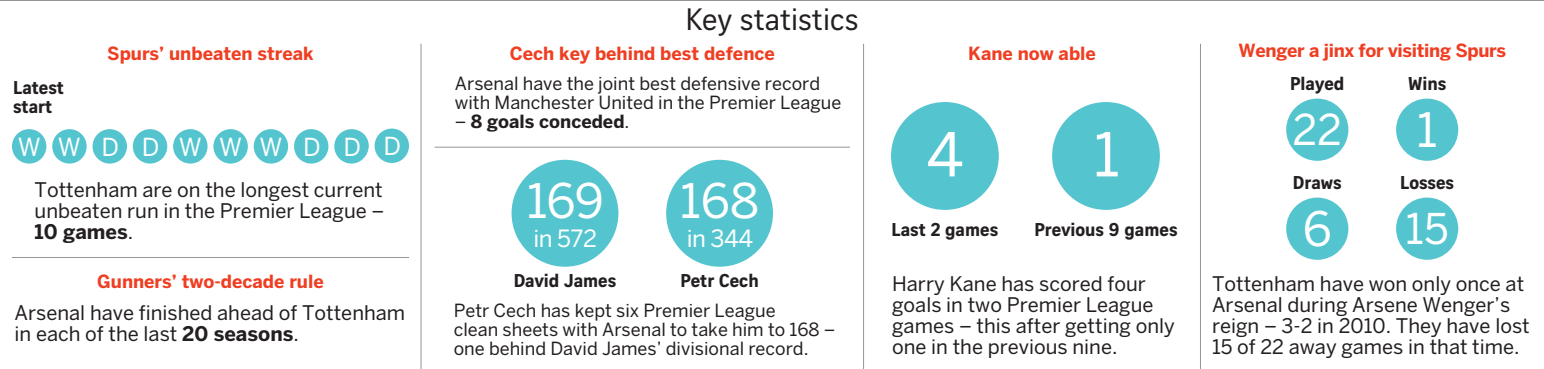
<style>
.page{position:relative;width:1544px;height:369px;background:#fff}
.page>*{position:absolute;margin:0;border:0;box-sizing:border-box;transform-origin:0 0}
.t1{font:60px "Benton Sans";color:#fff}
.t2{font:47.2px "Benton Sans";letter-spacing:-.01em;color:#fff}
.t3{font:47px "Benton Sans";color:#fff}
.t4{font:42px "Benton Sans";color:#fff}
.t5{font:30px "Curator Head ST Regular";color:#231f20}
.t6{font:24.6px "Benton Sans";letter-spacing:.835em;color:#fff}
.t7{font:23.6px "Benton Sans";letter-spacing:-.02em;color:#fff}
.t8{font:20px/21px "Benton Sans";color:#231f20}
.t9{font:18px/19px "Benton Sans";color:#231f20}
.t10{font:700 18px "Benton Sans";color:#ef3e22}
.t11{font:700 18px/19px "Curator Serp Text";color:#231f20}
.t12{font:700 18px "Benton Sans";color:#231f20}
.s1{font-weight:700}
.s2{font-weight:400}
</style>
<div class="page">
<hr style="left:0;top:0;width:1543px;height:1px;background:#939598">
<hr style="left:420px;top:44px;width:1px;height:325px;background:#939598">
<hr style="left:863px;top:44px;width:1px;height:325px;background:#939598">
<hr style="left:1199px;top:44px;width:1px;height:325px;background:#939598">
<div style="left:12px;top:129px;width:34px;height:34px;background:#54c5cf;border-radius:50%"></div>
<div style="left:52px;top:129px;width:35px;height:34px;background:#54c5cf;border-radius:50%"></div>
<div style="left:93px;top:129px;width:34px;height:34px;background:#54c5cf;border-radius:50%"></div>
<div style="left:133px;top:129px;width:34px;height:34px;background:#54c5cf;border-radius:50%"></div>
<div style="left:173px;top:129px;width:34px;height:34px;background:#54c5cf;border-radius:50%"></div>
<div style="left:213px;top:129px;width:35px;height:34px;background:#54c5cf;border-radius:50%"></div>
<div style="left:254px;top:129px;width:34px;height:34px;background:#54c5cf;border-radius:50%"></div>
<div style="left:294px;top:129px;width:34px;height:34px;background:#54c5cf;border-radius:50%"></div>
<div style="left:334px;top:129px;width:35px;height:34px;background:#54c5cf;border-radius:50%"></div>
<div style="left:374px;top:128px;width:35px;height:35px;background:#54c5cf;border-radius:50%"></div>
<div style="left:1395px;top:98px;width:62px;height:63px;background:#54c5cf;border-radius:50%"></div>
<div style="left:1286px;top:98px;width:62px;height:63px;background:#54c5cf;border-radius:50%"></div>
<div style="left:1395px;top:197px;width:62px;height:62px;background:#54c5cf;border-radius:50%"></div>
<div style="left:1286px;top:197px;width:62px;height:62px;background:#54c5cf;border-radius:50%"></div>
<hr style="left:434px;top:146px;width:415px;height:1px;background:#939598">
<hr style="left:12px;top:257px;width:397px;height:1px;background:#939598">
<div style="left:1052px;top:102px;width:107px;height:108px;background:#54c5cf;border-radius:50%"></div>
<div style="left:891px;top:102px;width:107px;height:108px;background:#54c5cf;border-radius:50%"></div>
<div style="left:511px;top:160px;width:107px;height:106px;background:#54c5cf;border-radius:50%"></div>
<div style="left:666px;top:160px;width:107px;height:106px;background:#54c5cf;border-radius:50%"></div>
<h3 class="t5" style="left:685px;top:2px;width:175px">Key statistics</h3>
<p class="t10" style="left:107px;top:43px;width:208px">Spurs’ unbeaten streak</p>
<p class="t11" style="left:13px;top:78px;width:52px">Latest start</p>
<p class="t6" style="left:18px;top:133px;width:385px">WWDDWWWDDD</p>
<p class="t8" style="left:35px;top:179px;width:351px;text-align:justify">Tottenham are on the longest current unbeaten run in the Premier League – <span class="s1">10 games</span>.</p>
<p class="t10" style="left:509px;top:43px;width:267px">Cech key behind best defence</p>
<p class="t9" style="left:455px;top:74px;width:388px">Arsenal have the joint best defensive record with Manchester United in the Premier League</p>
<p class="t12" style="left:455px;top:110px;width:176px"><span class="s2">–</span> 8 goals conceded<span class="s2">.</span></p>
<h2 class="t2" style="left:527px;top:173px;width:79px">169</h2>
<h2 class="t2" style="left:680px;top:173px;width:80px">168</h2>
<p class="t7" style="left:533px;top:225px;width:65px">in 572</p>
<p class="t7" style="left:686px;top:225px;width:68px">in 344</p>
<p class="t10" style="left:968px;top:43px;width:129px">Kane now able</p>
<h1 class="t1" style="left:926px;top:120px;width:39px">4</h1>
<p class="t11" style="left:891px;top:219px;width:108px">Last 2 games</p>
<h1 class="t1" style="left:1093px;top:120px;width:28px">1</h1>
<p class="t11" style="left:1034px;top:219px;width:145px">Previous 9 games</p>
<p class="t10" style="left:1238px;top:39px;width:269px">Wenger a jinx for visiting Spurs</p>
<p class="t11" style="left:1289px;top:74px;width:56px">Played</p>
<h3 class="t4" style="left:1292px;top:105px;width:51px">22</h3>
<p class="t11" style="left:1292px;top:173px;width:50px">Draws</p>
<h3 class="t3" style="left:1302px;top:201px;width:31px">6</h3>
<p class="t11" style="left:1407px;top:74px;width:40px">Wins</p>
<h3 class="t3" style="left:1416px;top:102px;width:22px">1</h3>
<p class="t11" style="left:1399px;top:173px;width:55px">Losses</p>
<h3 class="t4" style="left:1405px;top:204px;width:45px">15</h3>
<p class="t10" style="left:97px;top:271px;width:228px">Gunners’ two-decade rule</p>
<p class="t8" style="left:15px;top:302px;width:392px">Arsenal have finished ahead of Tottenham in each of the last <span class="s1">20 seasons</span>.</p>
<p class="t11" style="left:513px;top:270px;width:104px">David James</p>
<p class="t11" style="left:680px;top:270px;width:80px">Petr Cech</p>
<p class="t9" style="left:454px;top:301px;width:383px">Petr Cech has kept six Premier League<br>clean sheets with Arsenal to take him to 168 – one behind David James’ divisional record.</p>
<p class="t8" style="left:892px;top:273px;width:284px">Harry Kane has scored four goals in two Premier League games – this after getting only one in the previous nine.</p>
<p class="t8" style="left:1211px;top:274px;width:319px">Tottenham have won only once at<br>Arsenal during Arsene Wenger’s reign – 3-2 in 2010. They have lost<br>15 of 22 away games in that time.</p>
</div>
